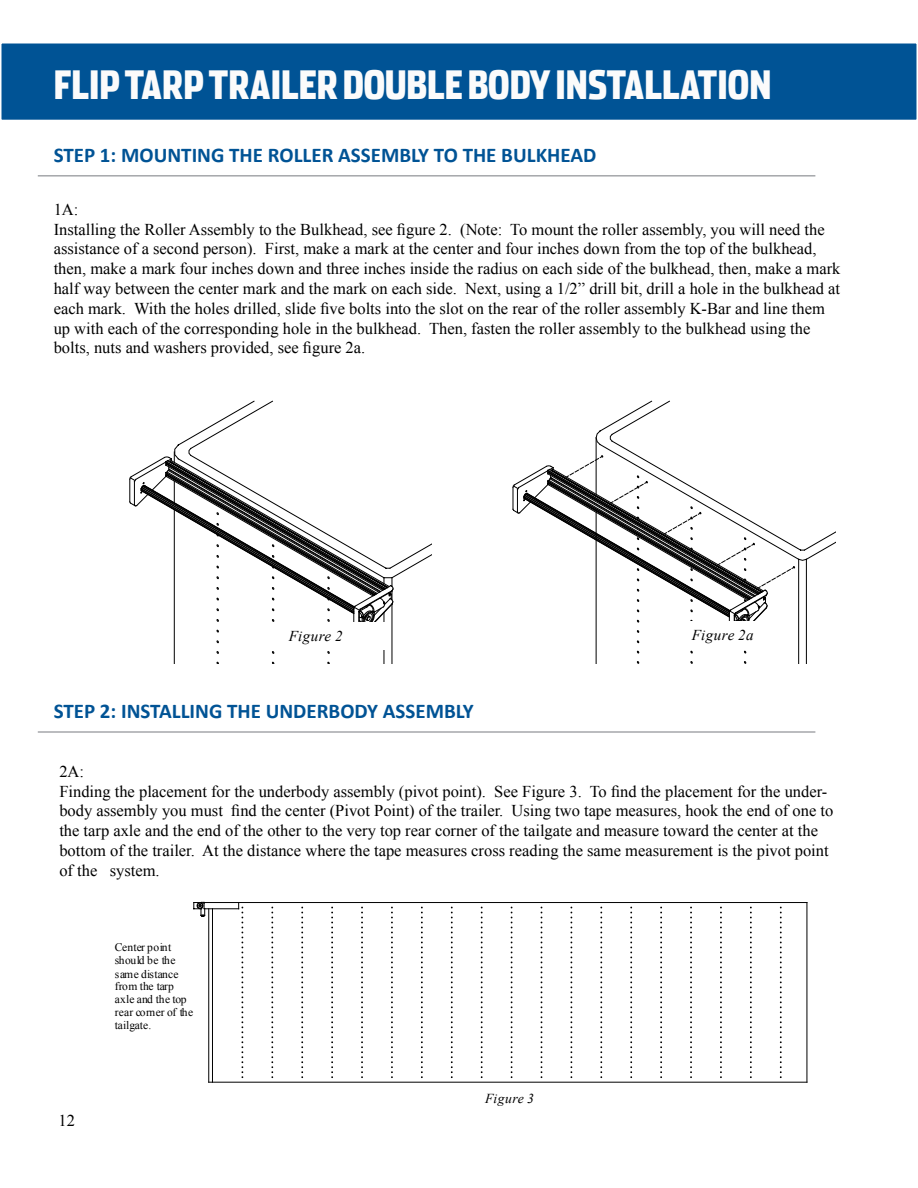
<style>
.page{position:relative;width:918px;height:1188px;background:#fff}
.page>*{position:absolute;margin:0;border:0;box-sizing:border-box;transform-origin:0 0}
.t1{font:900 39px "Stainless Comp";color:#fbfbfb}
.t2{font:700 21px "Calibri";color:#005395}
.t3{font:16.5px/19.8px "Times New Roman";color:#000}
.t4{font:italic 15px "Times New Roman";letter-spacing:.03em;color:#000}
.t5{font:italic 13.65px "Times New Roman";letter-spacing:.03em;color:#000}
.t6{font:11.55px/12.9px "Times New Roman";letter-spacing:.005em;color:#000}
</style>
<div class="page">
<div style="left:1px;top:43px;width:916px;height:77px;background:#005395"></div>
<div style="left:0;top:42px;width:918px;height:79px;border:2px solid #fff"></div>
<hr style="left:38px;top:175px;width:777px;height:2px;background:#a5a7aa">
<hr style="left:384px;top:613px;width:1px;height:51px;background:#000">
<hr style="left:392px;top:604px;width:1px;height:60px;background:#000">
<hr style="left:174px;top:510px;width:1px;height:154px;background:#000">
<svg style="left:129px;top:401px;width:303px;height:242px"></svg>
<div style="left:246px;top:622px;width:139px;height:28px;background:#fff"></div>
<hr style="left:798px;top:559px;width:1px;height:105px;background:#000">
<hr style="left:806px;top:559px;width:1px;height:105px;background:#000">
<hr style="left:596px;top:512px;width:1px;height:152px;background:#000">
<svg style="left:512px;top:401px;width:323px;height:242px"></svg>
<div style="left:653px;top:622px;width:139px;height:27px;background:#fff"></div>
<hr style="left:38px;top:731px;width:777px;height:2px;background:#a5a7aa">
<svg style="left:481px;top:906px;width:2px;height:172px"></svg>
<svg style="left:510px;top:906px;width:3px;height:172px"></svg>
<svg style="left:540px;top:906px;width:3px;height:172px"></svg>
<svg style="left:570px;top:906px;width:3px;height:172px"></svg>
<svg style="left:600px;top:906px;width:2px;height:172px"></svg>
<svg style="left:630px;top:906px;width:2px;height:172px"></svg>
<svg style="left:660px;top:906px;width:2px;height:172px"></svg>
<svg style="left:690px;top:906px;width:2px;height:172px"></svg>
<svg style="left:720px;top:906px;width:2px;height:172px"></svg>
<svg style="left:750px;top:906px;width:2px;height:172px"></svg>
<svg style="left:780px;top:906px;width:2px;height:172px"></svg>
<hr style="left:205px;top:909px;width:34px;height:1px;background:#000">
<hr style="left:204px;top:902px;width:603px;height:1px;background:#000">
<hr style="left:208px;top:909px;width:1px;height:173px;background:#000">
<hr style="left:807px;top:903px;width:1px;height:179px;background:#000">
<svg style="left:194px;top:902px;width:11px;height:15px"></svg>
<hr style="left:209px;top:1082px;width:598px;height:1px;background:#000">
<hr style="left:212px;top:909px;width:1px;height:173px;background:#000">
<svg style="left:238px;top:903px;width:6px;height:175px"></svg>
<svg style="left:271px;top:906px;width:2px;height:172px"></svg>
<svg style="left:301px;top:906px;width:2px;height:172px"></svg>
<svg style="left:331px;top:906px;width:2px;height:172px"></svg>
<svg style="left:361px;top:906px;width:2px;height:172px"></svg>
<svg style="left:391px;top:906px;width:2px;height:172px"></svg>
<svg style="left:421px;top:906px;width:2px;height:172px"></svg>
<svg style="left:451px;top:906px;width:2px;height:172px"></svg>
<h1 class="t1" style="left:54px;top:61px;width:719px">FLIP TARP TRAILER DOUBLE BODY INSTALLATION</h1>
<p class="t2" style="left:54px;top:141px;width:544px">STEP 1: MOUNTING THE ROLLER ASSEMBLY TO THE BULKHEAD</p>
<p class="t3" style="left:54px;top:199px;width:26px">1A:</p>
<p class="t3" style="left:54px;top:219px;width:773px">Installing the Roller Assembly to the Bulkhead, see figure 2. (Note: To mount the roller assembly, you will need the</p>
<p class="t3" style="left:54px;top:239px;width:788px">assistance of a second person). First, make a mark at the center and four inches down from the top of the bulkhead, then, make a mark four inches down and three inches inside the radius on each side of the bulkhead, then, make a mark half way between the center mark and the mark on each side. Next, using a 1/2” drill bit, drill a hole in the bulkhead at</p>
<p class="t3" style="left:54px;top:298px;width:773px">each mark. With the holes drilled, slide five bolts into the slot on the rear of the roller assembly K-Bar and line them</p>
<p class="t3" style="left:54px;top:318px;width:758px">up with each of the corresponding hole in the bulkhead. Then, fasten the roller assembly to the bulkhead using the</p>
<p class="t3" style="left:54px;top:338px;width:313px">bolts, nuts and washers provided, see figure 2a.</p>
<p class="t4" style="left:289px;top:625px;width:55px">Figure 2</p>
<p class="t4" style="left:692px;top:624px;width:63px">Figure 2a</p>
<p class="t2" style="left:54px;top:697px;width:422px">STEP 2: INSTALLING THE UNDERBODY ASSEMBLY</p>
<p class="t3" style="left:59px;top:761px;width:776px">2A:<br>Finding the placement for the underbody assembly (pivot point). See Figure 3. To find the placement for the under&shy;body assembly you must find the center (Pivot Point) of the trailer. Using two tape measures, hook the end of one to</p>
<p class="t3" style="left:59px;top:820px;width:771px">the tarp axle and the end of the other to the very top rear corner of the tailgate and measure toward the center at the bottom of the trailer. At the distance where the tape measures cross reading the same measurement is the pivot point of the system.</p>
<p class="t3" style="left:58px;top:1111px;width:18px">12</p>
<p class="t6" style="left:115px;top:941px;width:80px">Center point should be the same distance from the tarp axle and the top rear corner of the tailgate.</p>
<p class="t5" style="left:485px;top:1089px;width:50px">Figure 3</p>
</div>
